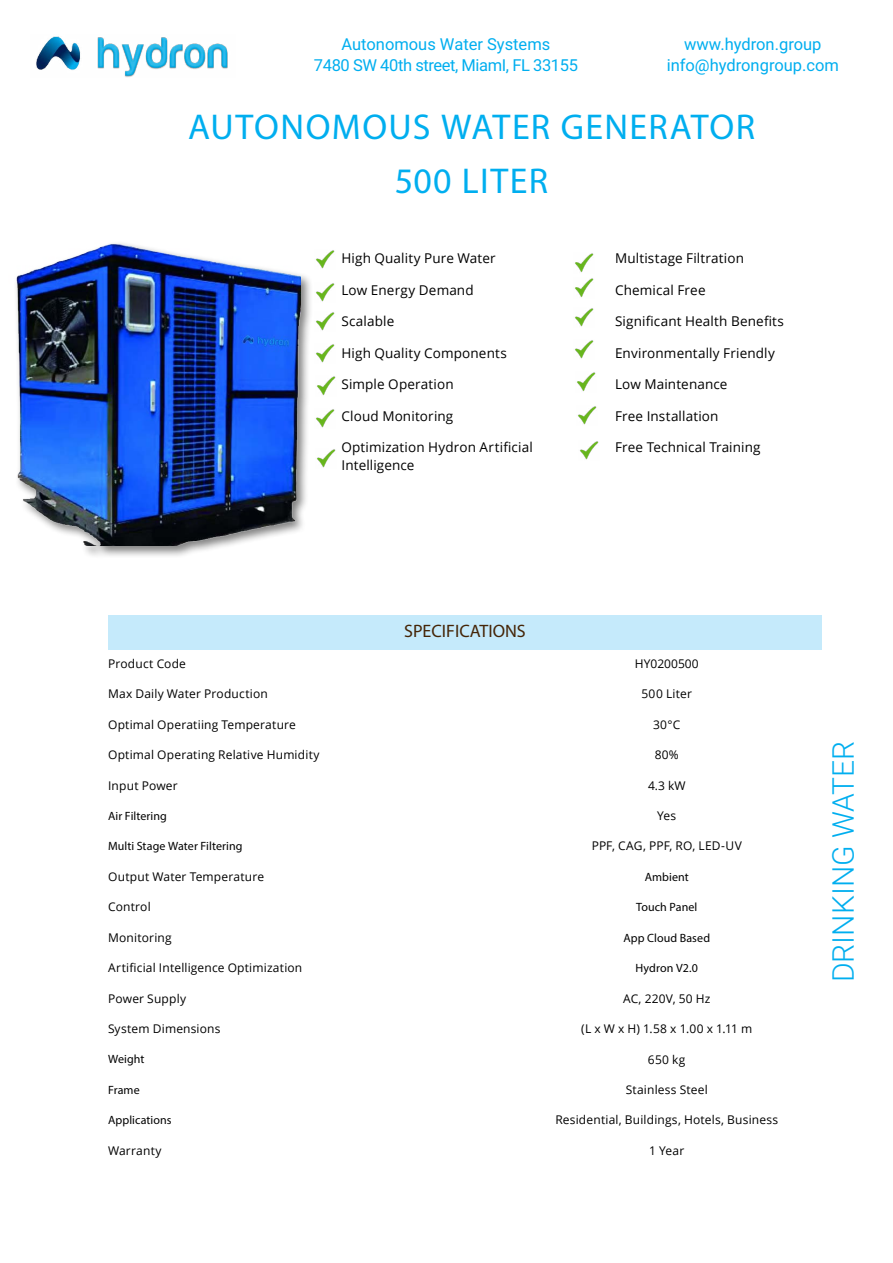
<style>
.page{position:relative;width:893px;height:1263px;background:#fff}
.page>*{position:absolute;margin:0;border:0;box-sizing:border-box;transform-origin:0 0}
.t1{font:36px/54px "Myriad Pro";letter-spacing:.035em;color:#00aeef;text-align:center}
.t2{font:300 30px "Roboto";color:#00aeef}
.t3{font:18px "Myriad Pro";color:#452507}
.t4{font:16.5px/21px "Roboto";letter-spacing:-.025em;color:#00aeef;text-align:center}
.t5{font:16.5px/21px "Roboto";color:#00aeef;text-align:center}
.t6{font:13.5px/18px "Open Sans";letter-spacing:.01em;color:#000}
.t7{font:12px "Open Sans";letter-spacing:.015em;color:#000}
.t8{font:12px "Myriad Pro";letter-spacing:.005em;color:#000}
</style>
<div class="page">
<div style="left:108px;top:615px;width:714px;height:35px;background:#c5eafb"></div>
<div style="left:13px;top:241px;width:300px;height:317px;background:#000;opacity:.5"></div>
<img style="left:13px;top:241px;width:288px;height:305px">
<img style="left:316px;top:250px;width:19px;height:19px">
<img style="left:316px;top:312px;width:19px;height:19px">
<img style="left:316px;top:344px;width:19px;height:19px">
<img style="left:317px;top:376px;width:19px;height:20px">
<img style="left:316px;top:409px;width:19px;height:19px">
<img style="left:317px;top:449px;width:19px;height:19px">
<img style="left:575px;top:253px;width:19px;height:20px">
<img style="left:575px;top:278px;width:19px;height:20px">
<img style="left:316px;top:283px;width:19px;height:19px">
<img style="left:575px;top:308px;width:19px;height:19px">
<img style="left:575px;top:340px;width:19px;height:19px">
<img style="left:577px;top:372px;width:19px;height:20px">
<img style="left:578px;top:406px;width:19px;height:19px">
<img style="left:580px;top:441px;width:19px;height:19px">
<img style="left:36px;top:36px;width:192px;height:41px">
<h3 class="t4" style="left:314px;top:33px;width:265px">Autonomous Water Systems<br>7480 SW 40th street, MiamI, FL 33155</h3>
<h3 class="t5" style="left:667px;top:33px;width:174px">www.hydron.group info@hydrongroup.com</h3>
<h1 class="t1" style="left:188px;top:99px;width:569px">AUTONOMOUS WATER GENERATOR<br>500 LITER</h1>
<p class="t6" style="left:341px;top:249px;width:156px">High Quality Pure Water</p>
<p class="t6" style="left:341px;top:280px;width:134px">Low Energy Demand</p>
<p class="t6" style="left:341px;top:312px;width:54px">Scalable</p>
<p class="t6" style="left:341px;top:343px;width:167px">High Quality Components</p>
<p class="t6" style="left:341px;top:375px;width:114px">Simple Operation</p>
<p class="t6" style="left:341px;top:406px;width:113px">Cloud Monitoring</p>
<p class="t6" style="left:341px;top:438px;width:193px">Optimization Hydron Artificial<br>Intelligence</p>
<p class="t6" style="left:615px;top:249px;width:131px">Multistage Filtration</p>
<p class="t6" style="left:615px;top:280px;width:92px">Chemical Free</p>
<p class="t6" style="left:615px;top:312px;width:170px">Significant Health Benefits</p>
<p class="t6" style="left:615px;top:343px;width:161px">Environmentally Friendly</p>
<p class="t6" style="left:615px;top:375px;width:114px">Low Maintenance</p>
<p class="t6" style="left:615px;top:406px;width:105px">Free Installation</p>
<p class="t6" style="left:615px;top:438px;width:147px">Free Technical Training</p>
<h3 class="t3" style="left:404px;top:620px;width:123px">SPECIFICATIONS</h3>
<p class="t7" style="left:108px;top:655px;width:79px">Product Code</p>
<p class="t7" style="left:635px;top:655px;width:65px">HY0200500</p>
<p class="t7" style="left:108px;top:686px;width:161px">Max Daily Water Production</p>
<p class="t7" style="left:641px;top:686px;width:52px">500 Liter</p>
<p class="t7" style="left:108px;top:716px;width:189px">Optimal Operatiing Temperature</p>
<p class="t7" style="left:653px;top:716px;width:29px">30°C</p>
<p class="t7" style="left:108px;top:746px;width:213px">Optimal Operating Relative Humidity</p>
<p class="t7" style="left:655px;top:746px;width:25px">80%</p>
<p class="t7" style="left:108px;top:777px;width:71px">Input Power</p>
<p class="t7" style="left:648px;top:777px;width:39px">4.3 kW</p>
<p class="t8" style="left:108px;top:808px;width:60px">Air Filtering</p>
<p class="t7" style="left:657px;top:807px;width:21px">Yes</p>
<p class="t8" style="left:108px;top:839px;width:136px">Multi Stage Water Filtering</p>
<p class="t7" style="left:592px;top:838px;width:152px">PPF, CAG, PPF, RO, LED-UV</p>
<p class="t7" style="left:108px;top:868px;width:158px">Output Water Temperature</p>
<p class="t8" style="left:645px;top:869px;width:46px">Ambient</p>
<p class="t7" style="left:108px;top:899px;width:44px">Control</p>
<p class="t8" style="left:636px;top:900px;width:63px">Touch Panel</p>
<p class="t7" style="left:108px;top:929px;width:65px">Monitoring</p>
<p class="t8" style="left:623px;top:930px;width:88px">App Cloud Based</p>
<p class="t7" style="left:108px;top:960px;width:196px">Artificial Intelligence Optimization</p>
<p class="t8" style="left:636px;top:960px;width:64px">Hydron V2.0</p>
<p class="t7" style="left:108px;top:990px;width:80px">Power Supply</p>
<p class="t7" style="left:623px;top:990px;width:89px">AC, 220V, 50 Hz</p>
<p class="t7" style="left:108px;top:1020px;width:114px">System Dimensions</p>
<p class="t7" style="left:581px;top:1020px;width:173px">(L x W x H) 1.58 x 1.00 x 1.11 m</p>
<p class="t8" style="left:108px;top:1052px;width:38px">Weight</p>
<p class="t7" style="left:648px;top:1051px;width:39px">650 kg</p>
<p class="t8" style="left:108px;top:1082px;width:33px">Frame</p>
<p class="t7" style="left:626px;top:1081px;width:84px">Stainless Steel</p>
<p class="t8" style="left:108px;top:1113px;width:65px">Applications</p>
<p class="t7" style="left:555px;top:1112px;width:224px">Residential, Buildings, Hotels, Business</p>
<p class="t7" style="left:108px;top:1142px;width:55px">Warranty</p>
<p class="t7" style="left:649px;top:1142px;width:36px">1 Year</p>
<h2 class="t2" style="left:822px;top:982px;width:243px;rotate:-90deg">DRINKING WATER</h2>
</div>
